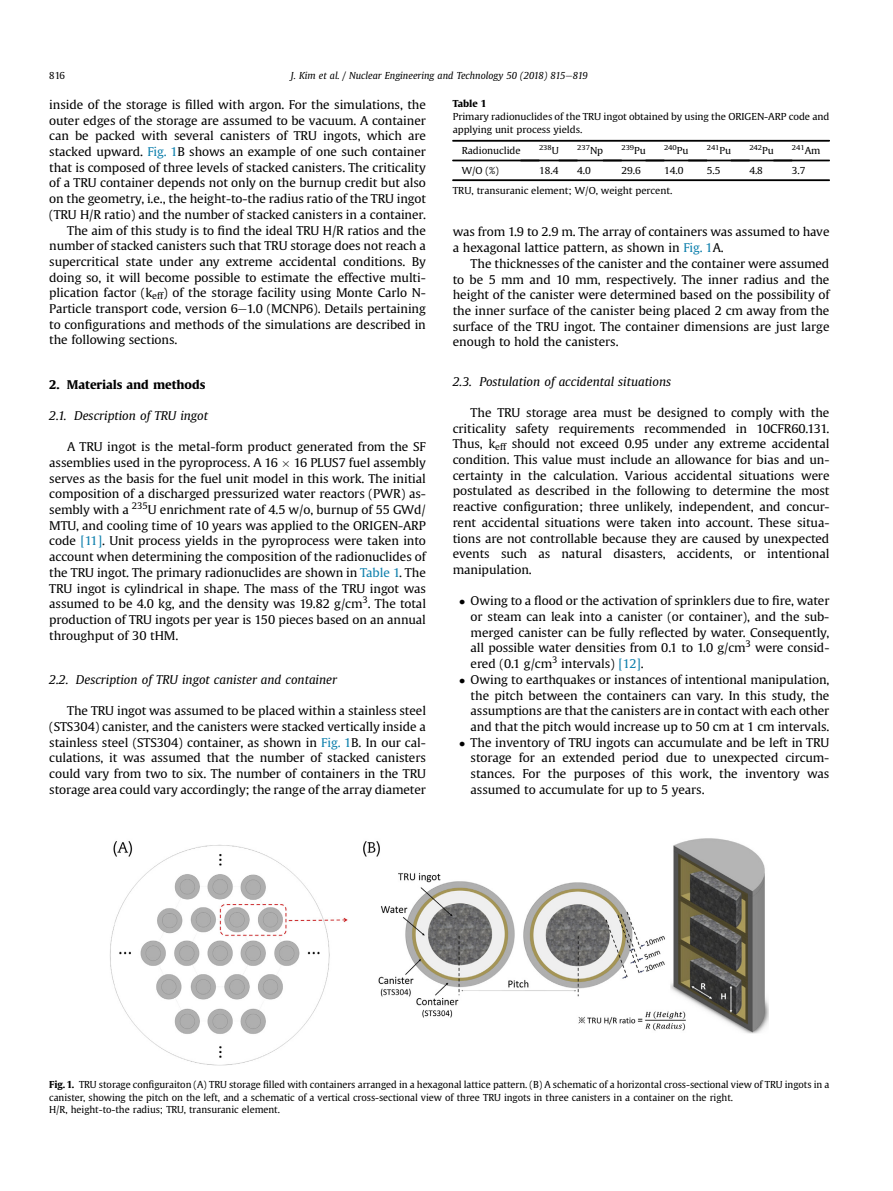
<style>
.page{position:relative;width:893px;height:1191px;background:#fff}
.page>*{position:absolute;margin:0;border:0;box-sizing:border-box;transform-origin:0 0}
.t1{font:12px/15.8px "Adv OT863180 fb";color:#000;text-align:justify;scale:1.04 1}
.t2{font:12px "Adv O Tb 92 eb 7 df.I";color:#000;scale:1.04 1}
.t3{font:12px "Adv O Tb 83 ee 1 dd.B";color:#000;scale:1.04 1}
.t4{font:9.6px/12.9px "Adv OT863180 fb";color:#000}
.t5{font:9.6px/12.9px "Adv OT863180 fb";color:#000;scale:1.04 1}
.t6{font:9.6px "Adv O Tb 92 eb 7 df.I";color:#000}
.t7{font:9.6px "Adv O Tb 83 ee 1 dd.B";color:#000;scale:1.04 1}
.t8{font:6.75px "Adv OT863180 fb";color:#000;scale:1.11 1}
.s1{font-family:"Adv PS44 A44 B"}
.s2{font-family:"Adv OT863180 fb+fb"}
.s3{color:#0d7fac}
.s4{font-size:9.6px}
.s5{font-family:"Adv O Tb 83 ee 1 dd.B"}
</style>
<div class="page">
<img style="left:110px;top:838px;width:659px;height:227px">
<hr style="left:453px;top:140px;width:376px;height:1px;background:#000">
<div style="left:453px;top:181px;width:376px;height:1px;background:#fff;border:1px solid #fff"></div>
<hr style="left:453px;top:180px;width:376px;height:1px;background:#000">
<hr style="left:453px;top:160px;width:86px;height:1px;background:#000">
<hr style="left:521px;top:160px;width:56px;height:1px;background:#000">
<hr style="left:559px;top:160px;width:62px;height:1px;background:#000">
<hr style="left:603px;top:160px;width:61px;height:1px;background:#000">
<hr style="left:646px;top:160px;width:61px;height:1px;background:#000">
<hr style="left:688px;top:160px;width:61px;height:1px;background:#000">
<hr style="left:731px;top:160px;width:61px;height:1px;background:#000">
<hr style="left:774px;top:160px;width:55px;height:1px;background:#000">
<p class="t4" style="left:49px;top:70px;width:17px">816</p>
<p class="t6" style="left:291px;top:72px;width:298px">J. Kim et al. / Nuclear Engineering and Technology 50 (2018) 815<span class="s1">e</span>819</p>
<p class="t1" style="left:49px;top:98px;width:364px">inside of the storage is <span class="s2">fi</span>lled with argon. For the simulations, the</p>
<p class="t1" style="left:49px;top:113px;width:364px">outer edges of the storage are assumed to be vacuum. A container</p>
<p class="t1" style="left:49px;top:129px;width:364px">can be packed with several canisters of TRU ingots, which are</p>
<p class="t1" style="left:49px;top:145px;width:364px">stacked upward. <span class="s3">Fig. 1</span>B shows an example of one such container</p>
<p class="t1" style="left:49px;top:160px;width:364px">that is composed of three levels of stacked canisters. The criticality</p>
<p class="t1" style="left:49px;top:176px;width:364px">of a TRU container depends not only on the burnup credit but also</p>
<p class="t1" style="left:49px;top:192px;width:364px">on the geometry, i.e., the height-to-the radius ratio of the TRU ingot</p>
<p class="t1" style="left:49px;top:207px;width:364px">(TRU H/R ratio) and the number of stacked canisters in a container.</p>
<p class="t1" style="left:67px;top:223px;width:346px">The aim of this study is to <span class="s2">fi</span>nd the ideal TRU H/R ratios and the</p>
<p class="t1" style="left:49px;top:239px;width:364px">number of stacked canisters such that TRU storage does not reach a</p>
<p class="t1" style="left:49px;top:254px;width:364px">supercritical state under any extreme accidental conditions. By</p>
<p class="t1" style="left:49px;top:270px;width:364px">doing so, it will become possible to estimate the effective multi-</p>
<p class="t1" style="left:49px;top:286px;width:364px">plication factor (k<sub>eff</sub>) of the storage facility using Monte Carlo N-</p>
<p class="t1" style="left:49px;top:302px;width:364px">Particle transport code, version 6<span class="s1">e</span>1.0 (MCNP6). Details pertaining</p>
<p class="t1" style="left:49px;top:317px;width:364px">to con<span class="s2">fi</span>gurations and methods of the simulations are described in</p>
<p class="t1" style="left:49px;top:333px;width:125px">the following sections.</p>
<p class="t3" style="left:49px;top:379px;width:152px">2. Materials and methods</p>
<p class="t2" style="left:49px;top:410px;width:154px">2.1. Description of TRU ingot</p>
<p class="t1" style="left:49px;top:440px;width:364px;text-indent:18px">A TRU ingot is the metal-form product generated from the SF assemblies used in the pyroprocess. A 16</p>
<p class="t1" style="left:49px;top:456px;width:364px;text-indent:245px">16 PLUS7 fuel assembly serves as the basis for the fuel unit model in this work. The initial composition of a discharged pressurized water reactors (PWR) as&shy;sembly with a <sup>235</sup>U enrichment rate of 4.5 w/o, burnup of 55 GWd/ MTU, and cooling time of 10 years was applied to the ORIGEN-ARP code <span class="s3">[11]</span>. Unit process yields in the pyroprocess were taken into account when determining the composition of the radionuclides of the TRU ingot. The primary radionuclides are shown in <span class="s3">Table 1</span>. The TRU ingot is cylindrical in shape. The mass of the TRU ingot was assumed to be 4.0 kg, and the density was 19.82 g/cm<sup>3</sup>. The total production of TRU ingots per year is 150 pieces based on an annual throughput of 30 tHM.</p>
<p class="t2" style="left:49px;top:674px;width:278px">2.2. Description of TRU ingot canister and container</p>
<p class="t1" style="left:49px;top:704px;width:364px;text-indent:18px">The TRU ingot was assumed to be placed within a stainless steel (STS304) canister, and the canisters were stacked vertically inside a stainless steel (STS304) container, as shown in <span class="s3">Fig. 1</span>B. In our cal&shy;culations, it was assumed that the number of stacked canisters could vary from two to six. The number of containers in the TRU storage area could vary accordingly; the range of the array diameter</p>
<p class="t7" style="left:453px;top:100px;width:34px">Table 1</p>
<p class="t5" style="left:453px;top:111px;width:364px">Primary radionuclides of the TRU ingot obtained by using the ORIGEN-ARP code and applying unit process yields.</p>
<p class="t5" style="left:462px;top:145px;width:58px">Radionuclide</p>
<p class="t8" style="left:539px;top:145px;width:19px">238<span class="s4">U</span></p>
<p class="t8" style="left:577px;top:145px;width:25px">237<span class="s4">Np</span></p>
<p class="t8" style="left:621px;top:145px;width:23px">239<span class="s4">Pu</span></p>
<p class="t8" style="left:664px;top:145px;width:23px">240<span class="s4">Pu</span></p>
<p class="t8" style="left:707px;top:145px;width:23px">241<span class="s4">Pu</span></p>
<p class="t8" style="left:749px;top:145px;width:23px">242<span class="s4">Pu</span></p>
<p class="t8" style="left:792px;top:145px;width:27px">241<span class="s4">Am</span></p>
<p class="t5" style="left:462px;top:165px;width:37px">W/O (%)</p>
<p class="t5" style="left:539px;top:165px;width:20px">18.4</p>
<p class="t5" style="left:577px;top:165px;width:15px">4.0</p>
<p class="t5" style="left:621px;top:165px;width:20px">29.6</p>
<p class="t5" style="left:664px;top:165px;width:20px">14.0</p>
<p class="t5" style="left:707px;top:165px;width:15px">5.5</p>
<p class="t5" style="left:749px;top:165px;width:15px">4.8</p>
<p class="t5" style="left:792px;top:165px;width:15px">3.7</p>
<p class="t5" style="left:453px;top:184px;width:213px">TRU, transuranic element; W/O, weight percent.</p>
<p class="t1" style="left:453px;top:225px;width:364px">was from 1.9 to 2.9 m. The array of containers was assumed to have a hexagonal lattice pattern, as shown in <span class="s3">Fig. 1</span>A.</p>
<p class="t1" style="left:453px;top:256px;width:364px;text-indent:18px">The thicknesses of the canister and the container were assumed to be 5 mm and 10 mm, respectively. The inner radius and the height of the canister were determined based on the possibility of the inner surface of the canister being placed 2 cm away from the surface of the TRU ingot. The container dimensions are just large enough to hold the canisters.</p>
<p class="t2" style="left:453px;top:376px;width:212px">2.3. Postulation of accidental situations</p>
<p class="t1" style="left:453px;top:406px;width:364px;text-indent:18px">The TRU storage area must be designed to comply with the criticality safety requirements recommended in 10CFR60.131.<br>Thus, k<sub>eff</sub> should not exceed 0.95 under any extreme accidental condition. This value must include an allowance for bias and un&shy;certainty in the calculation. Various accidental situations were postulated as described in the following to determine the most reactive con<span class="s2">fi</span>guration; three unlikely, independent, and concur&shy;rent accidental situations were taken into account. These situa&shy;tions are not controllable because they are caused by unexpected events such as natural disasters, accidents, or intentional manipulation.</p>
<p class="t1" style="left:471px;top:594px;width:346px;text-align:left">Owing to a <span class="s2">fl</span>ood or the activation of sprinklers due to <span class="s2">fi</span>re, water or steam can leak into a canister (or container), and the sub&shy;merged canister can be fully re<span class="s2">fl</span>ected by water. Consequently, all possible water densities from 0.1 to 1.0 g/cm<sup>3</sup> were consid&shy;ered (0.1 g/cm<sup>3</sup> intervals) <span class="s3">[12]</span>.<br>Owing to earthquakes or instances of intentional manipulation, the pitch between the containers can vary. In this study, the assumptions are that the canisters are in contact with each other and that the pitch would increase up to 50 cm at 1 cm intervals.<br>The inventory of TRU ingots can accumulate and be left in TRU storage for an extended period due to unexpected circum&shy;stances. For the purposes of this work, the inventory was assumed to accumulate for up to 5 years.</p>
<p class="t4" style="left:49px;top:1078px;width:782px"><span class="s5">Fig. 1.</span> TRU storage con<span class="s2">fi</span>guraiton (A) TRU storage <span class="s2">fi</span>lled with containers arranged in a hexagonal lattice pattern. (B) A schematic of a horizontal cross-sectional view of TRU ingots in a canister, showing the pitch on the left, and a schematic of a vertical cross-sectional view of three TRU ingots in three canisters in a container on the right.<br>H/R, height-to-the radius; TRU, transuranic element.</p>
</div>
